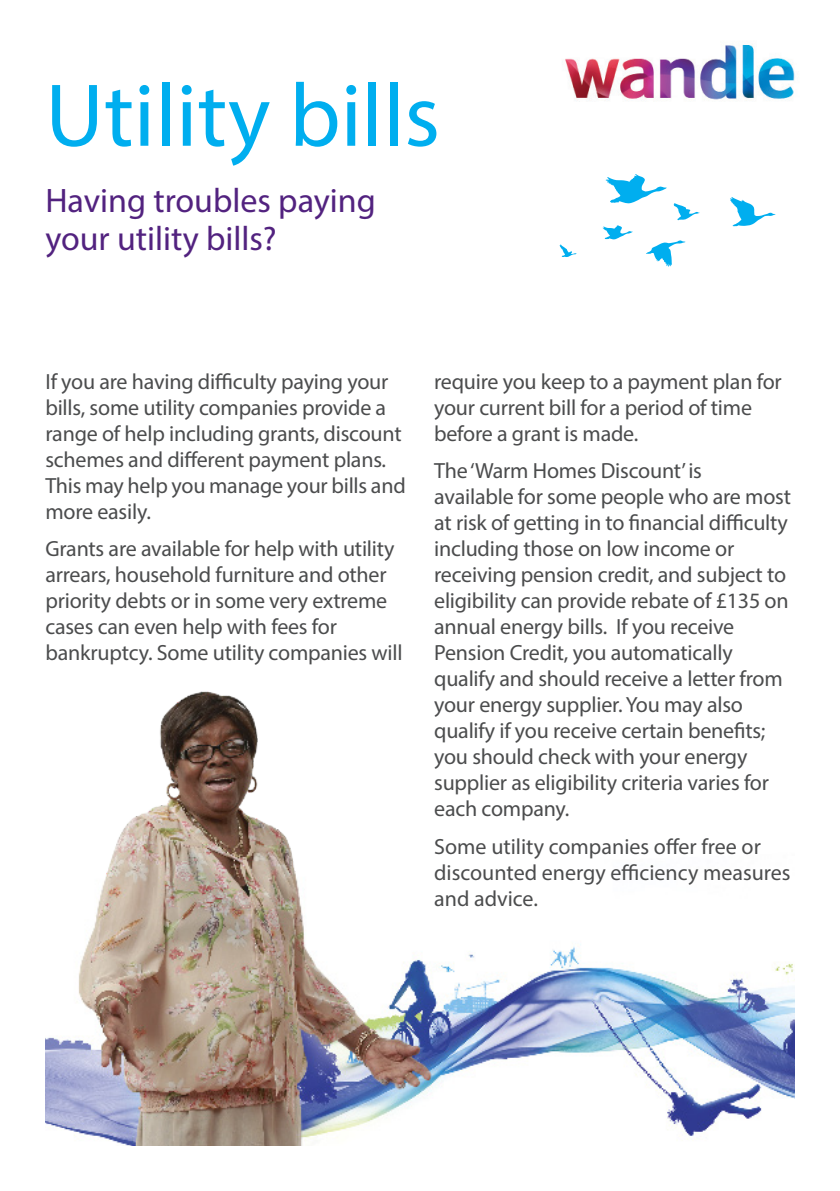
<style>
.page{position:relative;width:840px;height:1191px;background:#fff}
.page>*{position:absolute;margin:0;border:0;box-sizing:border-box;transform-origin:0 0}
.Main_heading{font:90px "Myriad Pro";color:#00aeef}
.t1{font:34px/38px "Myriad Pro";color:#52227f}
.body_copy{font:22px/26px "Myriad Pro";letter-spacing:-.01em;color:#4b4c4d}
</style>
<div class="page">
<svg style="left:602px;top:225px;width:30px;height:15px"></svg>
<svg style="left:673px;top:203px;width:26px;height:17px"></svg>
<svg style="left:605px;top:174px;width:61px;height:30px"></svg>
<svg style="left:730px;top:197px;width:45px;height:29px"></svg>
<svg style="left:646px;top:240px;width:39px;height:27px"></svg>
<svg style="left:559px;top:244px;width:17px;height:13px"></svg>
<img style="left:565px;top:44px;width:230px;height:58px">
<img style="left:45px;top:691px;width:749px;height:454px">
<p class="Main_heading" style="left:45px;top:60px;width:396px">Utility bills</p>
<p class="t1" style="left:45px;top:181px;width:332px">Having troubles paying your utility bills?</p>
<p class="body_copy" style="left:45px;top:368px;width:362px">If you are having difficulty paying your bills, some utility companies provide a range of help including grants, discount schemes and different payment plans.<br>This may help you manage your bills and more easily.</p>
<p class="body_copy" style="left:45px;top:535px;width:358px">Grants are available for help with utility arrears, household furniture and other priority debts or in some very extreme cases can even help with fees for bankruptcy. Some utility companies will</p>
<p class="body_copy" style="left:434px;top:368px;width:349px">require you keep to a payment plan for your current bill for a period of time before a grant is made.</p>
<p class="body_copy" style="left:434px;top:457px;width:358px">The ‘Warm Homes Discount’ is<br>available for some people who are most at risk of getting in to financial difficulty including those on low income or receiving pension credit, and subject to eligibility can provide rebate of £135 on annual energy bills. If you receive Pension Credit, you automatically qualify and should receive a letter from your energy supplier. You may also qualify if you receive certain benefits; you should check with your energy supplier as eligibility criteria varies for each company.</p>
<p class="body_copy" style="left:434px;top:832px;width:358px">Some utility companies offer free or discounted energy efficiency measures and advice.</p>
</div>
